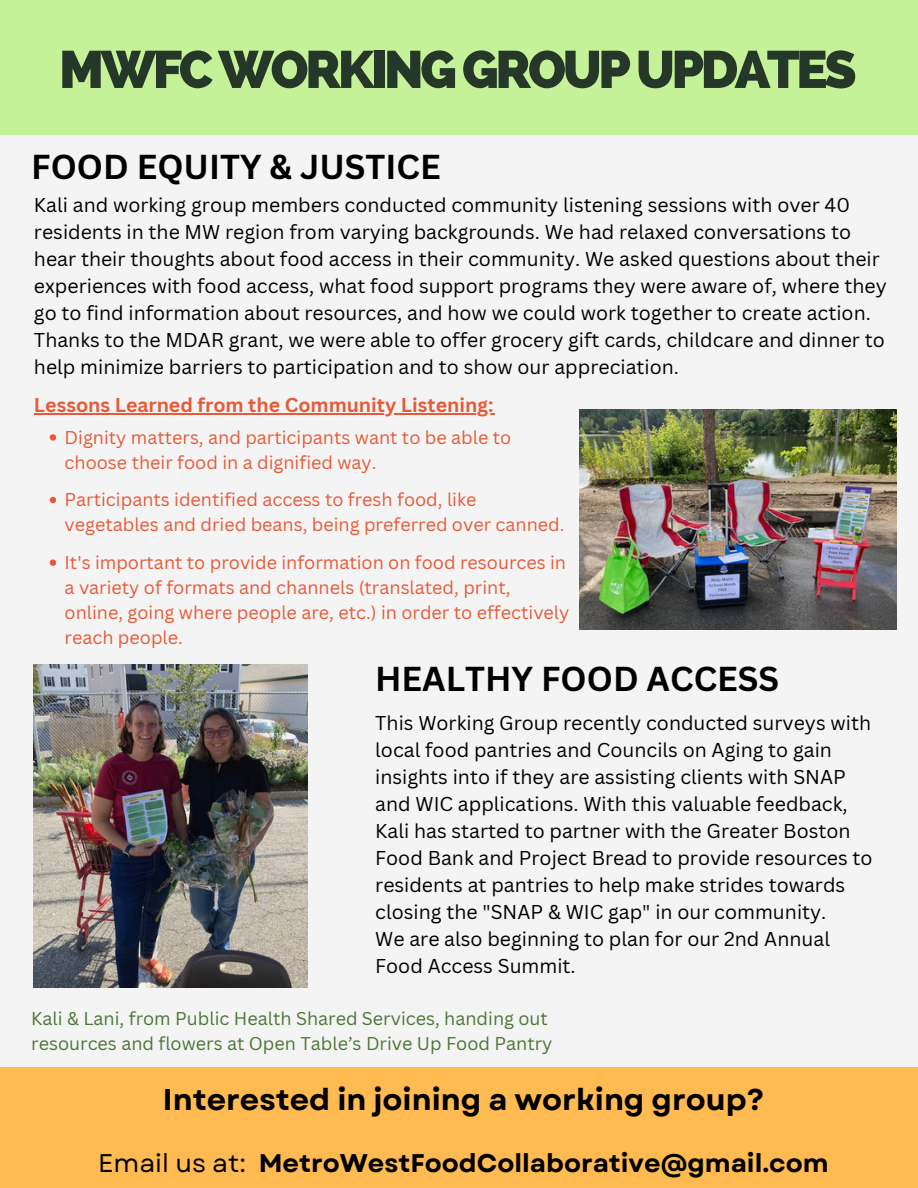
<style>
.page{position:relative;width:918px;height:1188px;background:#f4f4f4}
.page>*{position:absolute;margin:0;border:0;box-sizing:border-box;transform-origin:0 0}
.t1{font:800 52.5px "Raleway";letter-spacing:-.065em;color:#253729}
.t2{font:700 33.75px "Canva Sans";color:#000}
.t3{font:700 30px "Garet";color:#000}
.t4{font:700 25.5px "Garet";color:#000}
.t5{font:19.5px/27px "Canva Sans";color:#000}
.t6{font:700 19.5px "Canva Sans";color:#e85937}
.t7{font:18px/25px "Canva Sans";color:#e85937}
.t8{font:18px/24.8px "Canva Sans";color:#4b7636}
.s1{font-weight:400}
</style>
<div class="page">
<div style="left:0;top:0;width:918px;height:135px;background:#c5f199"></div>
<div style="left:0;top:1067px;width:918px;height:121px;background:#ffba51"></div>
<img style="left:580px;top:410px;width:317px;height:219px">
<img style="left:34px;top:665px;width:273px;height:323px">
<svg style="left:50px;top:434px;width:6px;height:7px"></svg>
<svg style="left:50px;top:497px;width:6px;height:6px"></svg>
<svg style="left:50px;top:559px;width:6px;height:7px"></svg>
<hr style="left:34px;top:413px;width:460px;height:2px;background:#e85937">
<p class="t1" style="left:59px;top:39px;width:799px">MWFC WORKING GROUP UPDATES</p>
<p class="t2" style="left:31px;top:143px;width:411px">FOOD EQUITY &amp; JUSTICE</p>
<p class="t5" style="left:34px;top:191px;width:854px">Kali and working group members conducted community listening sessions with over 40 residents in the MW region from varying backgrounds. We had relaxed conversations to hear their thoughts about food access in their community. We asked questions about their experiences with food access, what food support programs they were aware of, where they</p>
<p class="t5" style="left:34px;top:299px;width:852px">go to find information about resources, and how we could work together to create action.<br>Thanks to the MDAR grant, we were able to offer grocery gift cards, childcare and dinner to help minimize barriers to participation and to show our appreciation.</p>
<p class="t6" style="left:34px;top:391px;width:461px">Lessons Learned from the Community Listening:</p>
<p class="t7" style="left:65px;top:424px;width:448px">Dignity matters, and participants want to be able to choose their food in a dignified way.</p>
<p class="t7" style="left:65px;top:487px;width:501px">Participants identified access to fresh food, like vegetables and dried beans, being preferred over canned.</p>
<p class="t7" style="left:65px;top:549px;width:506px">It's important to provide information on food resources in a variety of formats and channels (translated, print, online, going where people are, etc.) in order to effectively reach people.</p>
<p class="t2" style="left:375px;top:655px;width:406px">HEALTHY FOOD ACCESS</p>
<p class="t5" style="left:375px;top:709px;width:499px">This Working Group recently conducted surveys with local food pantries and Councils on Aging to gain insights into if they are assisting clients with SNAP and WIC applications. With this valuable feedback, Kali has started to partner with the Greater Boston Food Bank and Project Bread to provide resources to residents at pantries to help make strides towards closing the "SNAP &amp; WIC gap" in our community.</p>
<p class="t5" style="left:375px;top:925px;width:456px">We are also beginning to plan for our 2nd Annual<br>Food Access Summit.</p>
<p class="t8" style="left:31px;top:1006px;width:523px">Kali &amp; Lani, from Public Health Shared Services, handing out resources and flowers at Open Table’s Drive Up Food Pantry</p>
<p class="t3" style="left:163px;top:1078px;width:603px">Interested in joining a working group?</p>
<p class="t4" style="left:98px;top:1145px;width:732px"><span class="s1">Email us at:</span> MetroWestFoodCollaborative@gmail.com</p>
</div>
